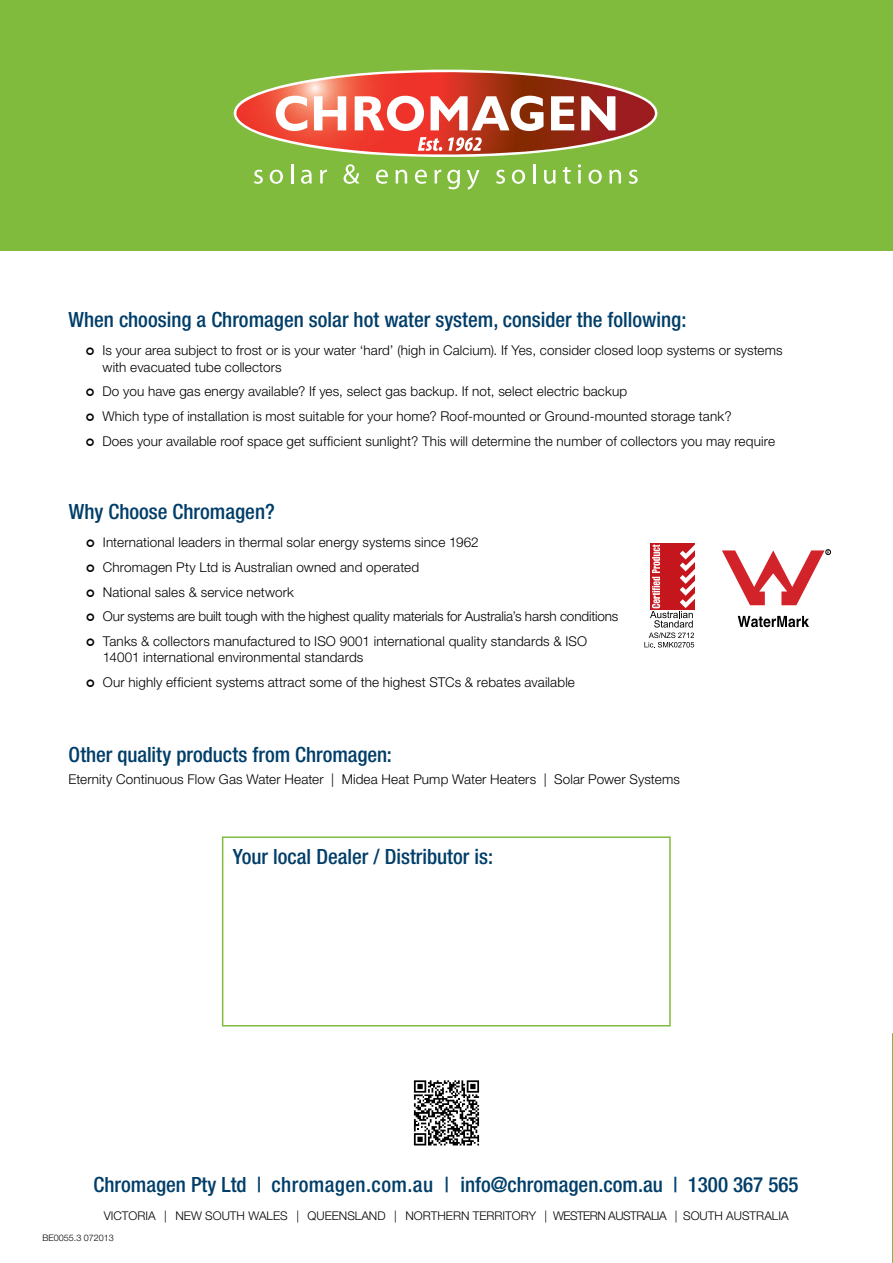
<style>
.page{position:relative;width:893px;height:1263px;background:#fff}
.page>*{position:absolute;margin:0;border:0;box-sizing:border-box;transform-origin:0 0}
.t1{font:500 condensed 21px "Helvetica Neue LT Pro";color:#003e69}
.t2{font:300 13.5px/24.8px "Helvetica Neue LT Pro";letter-spacing:.01em;color:#000}
.t3{font:300 12px "Helvetica Neue LT Pro";color:#000}
.t4{font:300 9px "Helvetica Neue LT Pro";color:#000}
</style>
<div class="page">
<hr style="left:892px;top:1032px;width:1px;height:231px;background:#80bb3d">
<div style="left:0;top:0;width:893px;height:251px;background:#80bb3d"></div>
<svg style="left:234px;top:69px;width:424px;height:88px"></svg>
<svg style="left:254px;top:170px;width:9px;height:14px"></svg>
<svg style="left:270px;top:170px;width:13px;height:14px"></svg>
<svg style="left:291px;top:164px;width:2px;height:19px"></svg>
<svg style="left:301px;top:170px;width:11px;height:14px"></svg>
<svg style="left:320px;top:170px;width:7px;height:13px"></svg>
<svg style="left:344px;top:164px;width:15px;height:20px"></svg>
<svg style="left:376px;top:170px;width:12px;height:14px"></svg>
<svg style="left:396px;top:170px;width:11px;height:13px"></svg>
<svg style="left:415px;top:170px;width:12px;height:14px"></svg>
<svg style="left:435px;top:170px;width:6px;height:13px"></svg>
<svg style="left:447px;top:170px;width:13px;height:19px"></svg>
<svg style="left:467px;top:170px;width:12px;height:20px"></svg>
<svg style="left:496px;top:170px;width:9px;height:14px"></svg>
<svg style="left:512px;top:170px;width:13px;height:14px"></svg>
<svg style="left:533px;top:164px;width:2px;height:19px"></svg>
<svg style="left:544px;top:170px;width:12px;height:14px"></svg>
<svg style="left:563px;top:167px;width:8px;height:17px"></svg>
<svg style="left:578px;top:164px;width:3px;height:19px"></svg>
<svg style="left:588px;top:170px;width:14px;height:14px"></svg>
<svg style="left:609px;top:170px;width:12px;height:13px"></svg>
<svg style="left:629px;top:170px;width:9px;height:14px"></svg>
<svg style="left:738px;top:616px;width:71px;height:11px"></svg>
<svg style="left:722px;top:549px;width:109px;height:56px"></svg>
<svg style="left:644px;top:544px;width:51px;height:104px"></svg>
<svg style="left:413px;top:1080px;width:67px;height:66px"></svg>
<svg style="left:414px;top:1080px;width:65px;height:65px"></svg>
<div style="left:222px;top:836px;width:449px;height:190px;border:2px solid #80bb3d"></div>
<h1 class="t1" style="left:68px;top:307px;width:619px">When choosing a Chromagen solar hot water system, consider the following:</h1>
<p class="t2" style="left:102px;top:342px;width:682px;line-height:16.2px">Is your area subject to frost or is your water ‘hard’ (high in Calcium). If Yes, consider closed loop systems or systems with evacuated tube collectors</p>
<p class="t2" style="left:102px;top:379px;width:674px">Do you have gas energy available? If yes, select gas backup. If not, select electric backup<br>Which type of installation is most suitable for your home? Roof-mounted or Ground-mounted storage tank?<br>Does your available roof space get sufficient sunlight? This will determine the number of collectors you may require</p>
<h1 class="t1" style="left:69px;top:499px;width:207px">Why Choose Chromagen?</h1>
<p class="t2" style="left:103px;top:530px;width:517px">International leaders in thermal solar energy systems since 1962<br>Chromagen Pty Ltd is Australian owned and operated<br>National sales &amp; service network<br>Our systems are built tough with the highest quality materials for Australia’s harsh conditions Tanks &amp; collectors manufactured to ISO 9001 international quality standards &amp; ISO</p>
<p class="t2" style="left:103px;top:645px;width:474px">14001 international environmental standards<br>Our highly efficient systems attract some of the highest STCs &amp; rebates available</p>
<h1 class="t1" style="left:68px;top:742px;width:325px">Other quality products from Chromagen:</h1>
<p class="t2" style="left:68px;top:767px;width:613px">Eternity Continuous Flow Gas Water Heater | Midea Heat Pump Water Heaters | Solar Power Systems</p>
<h1 class="t1" style="left:233px;top:843px;width:262px">Your local Dealer / Distributor is:</h1>
<h1 class="t1" style="left:94px;top:1172px;width:707px">Chromagen Pty Ltd | chromagen.com.au | info@chromagen.com.au | 1300 367 565</h1>
<p class="t3" style="left:104px;top:1209px;width:686px">VICTORIA | NEW SOUTH WALES | QUEENSLAND | NORTHERN TERRITORY | WESTERN AUSTRALIA | SOUTH AUSTRALIA</p>
<p class="t4" style="left:43px;top:1232px;width:73px">BE0055.3 072013</p>
</div>
